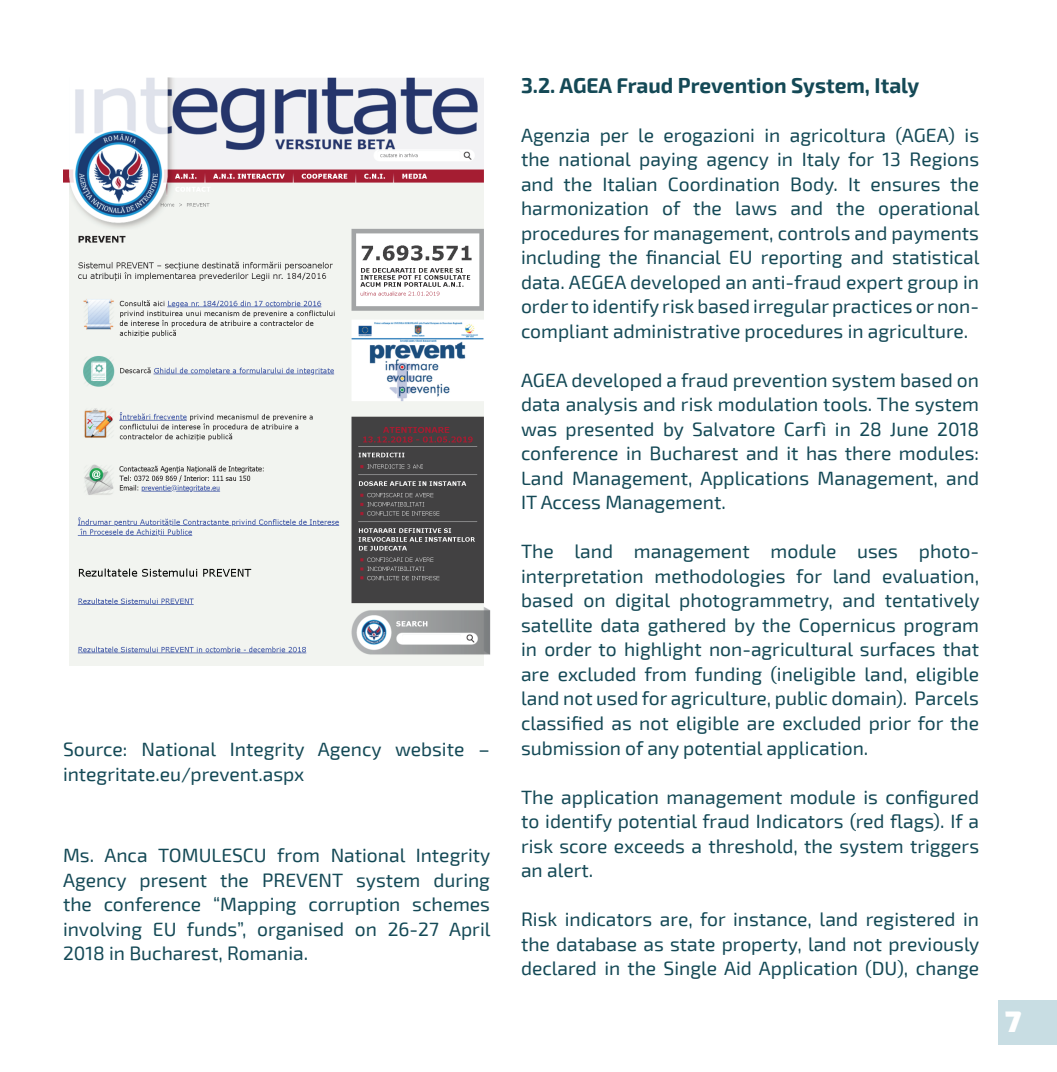
<style>
.page{position:relative;width:1057px;height:1072px;background:#fff}
.page>*{position:absolute;margin:0;border:0;box-sizing:border-box;transform-origin:0 0}
.t1{font:900 29.75px "Exo 2";color:#fff}
.t2{font:700 21px "Exo 2";color:#144956}
.t3{font:19.25px/24.5px "Exo 2";color:#144956;text-align:justify}
</style>
<div class="page">
<div style="left:998px;top:999px;width:59px;height:45px;background:#c8dde3"></div>
<img style="left:63px;top:78px;width:427px;height:587px">
<p class="t3" style="left:63px;top:737px;width:428px">Source: National Integrity Agency website – integritate.eu/prevent.aspx</p>
<p class="t3" style="left:63px;top:843px;width:429px">Ms. Anca TOMULESCU from National Integrity Agency present the PREVENT system during the conference “Mapping corruption schemes involving EU funds”, organised on 26-27 April 2018 in Bucharest, Romania.</p>
<p class="t2" style="left:521px;top:73px;width:400px">3.2. AGEA Fraud Prevention System, Italy</p>
<p class="t3" style="left:521px;top:123px;width:460px">Agenzia per le erogazioni in agricoltura (AGEA) is the national paying agency in Italy for 13 Regions and the Italian Coordination Body. It ensures the harmonization of the laws and the operational procedures for management, controls and payments including the financial EU reporting and statistical data. AEGEA developed an anti-fraud expert group in order to identify risk based irregular practices or non&shy;compliant administrative procedures in agriculture.</p>
<p class="t3" style="left:521px;top:368px;width:459px">AGEA developed a fraud prevention system based on data analysis and risk modulation tools. The system was presented by Salvatore Carfì in 28 June 2018 conference in Bucharest and it has there modules:<br>Land Management, Applications Management, and IT Access Management.</p>
<p class="t3" style="left:521px;top:540px;width:460px">The land management module uses photo&shy;interpretation methodologies for land evaluation, based on digital photogrammetry, and tentatively satellite data gathered by the Copernicus program in order to highlight non-agricultural surfaces that are excluded from funding (ineligible land, eligible land not used for agriculture, public domain). Parcels classified as not eligible are excluded prior for the submission of any potential application.</p>
<p class="t3" style="left:521px;top:785px;width:459px">The application management module is configured to identify potential fraud Indicators (red flags). If a risk score exceeds a threshold, the system triggers an alert.</p>
<p class="t3" style="left:521px;top:907px;width:460px">Risk indicators are, for instance, land registered in the database as state property, land not previously declared in the Single Aid Application (DU), change</p>
<h1 class="t1" style="left:1005px;top:1003px;width:18px">7</h1>
</div>
